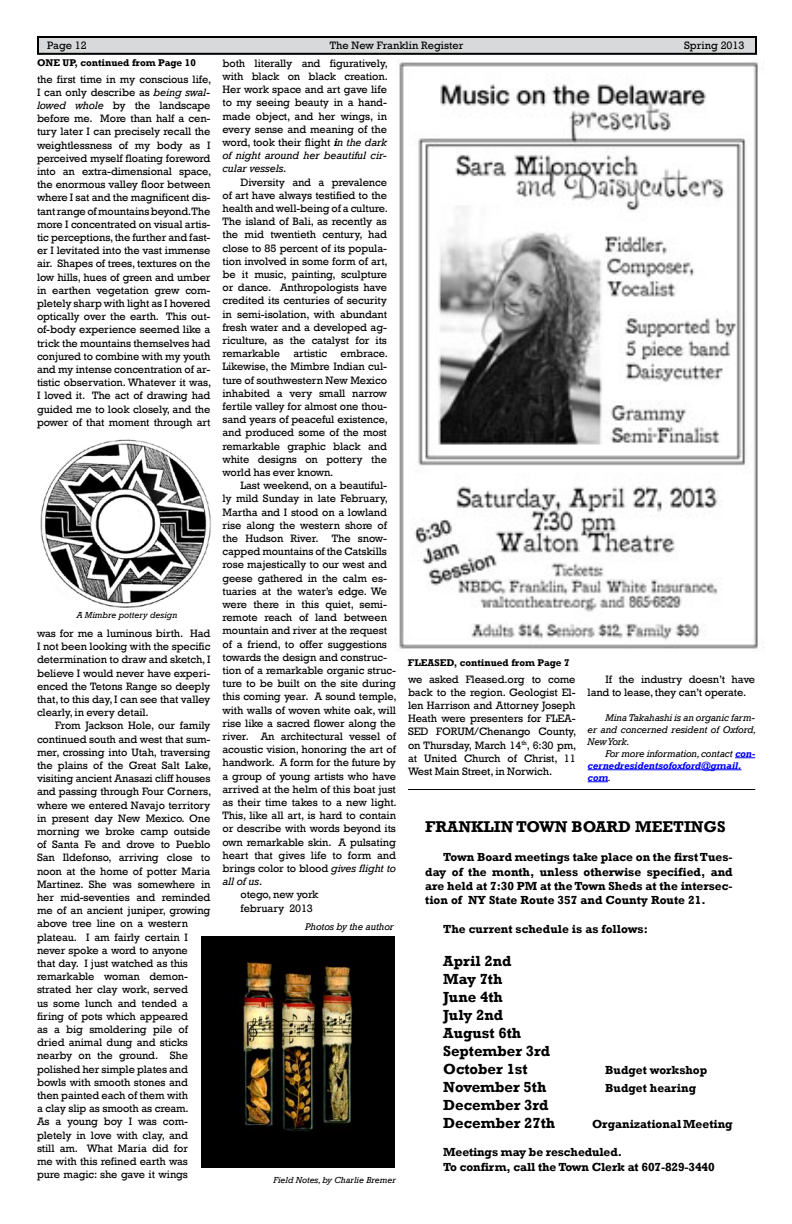
<style>
.page{position:relative;width:792px;height:1224px;background:#fff}
.page>*{position:absolute;margin:0;border:0;box-sizing:border-box;transform-origin:0 0}
.t1{font:700 16px "Rockwell";color:#000}
.t2{font:700 15px/18px "Rockwell";color:#000}
.t3{font:700 12px/14.4px "Rockwell";color:#000;text-align:justify}
.t4{font:11px/13.2px "Rockwell";letter-spacing:-.01em;color:#000;text-align:justify}
.t5{font:italic 11px "Rockwell";letter-spacing:-.01em;color:#000}
.t6{font:italic 10px/12px "Rockwell";letter-spacing:-.01em;color:#000;text-align:justify}
.t7{font:italic 700 10px/12px "Rockwell";letter-spacing:-.01em;color:#00f}
.t8{font:700 10px "Rockwell";color:#000}
.t9{font:italic 9px "Rockwell";color:#000}
.s1{font-style:italic}
.s2{font-weight:700;font-style:italic}
.s3{font-style:normal}
.s4{font-weight:400;color:#000}
</style>
<div class="page">
<div style="left:38px;top:37px;width:718px;height:17px;background:#d7d9da"></div>
<div style="left:37px;top:36px;width:720px;height:19px;border:2px solid #000"></div>
<img style="left:202px;top:936px;width:192px;height:231px">
<img style="left:40px;top:439px;width:171px;height:169px">
<img style="left:399px;top:62px;width:360px;height:587px">
<svg style="left:735px;top:758px;width:20px;height:1px"></svg>
<hr style="left:588px;top:770px;width:154px;height:1px;background:#00f">
<svg style="left:588px;top:782px;width:20px;height:1px"></svg>
<hr style="left:408px;top:789px;width:347px;height:1px;background:#000">
<p class="t4" style="left:47px;top:39px;width:41px">Page 12</p>
<p class="t4" style="left:330px;top:39px;width:135px">The New Franklin Register</p>
<p class="t4" style="left:684px;top:39px;width:62px">Spring 2013</p>
<p class="t8" style="left:37px;top:57px;width:160px">ONE UP, continued from Page 10</p>
<p class="t4" style="left:37px;top:72px;width:176px">the first time in my conscious life, I can only describe as <span class="s1">being swal&shy;lowed whole</span> by the landscape before me. More than half a cen&shy;tury later I can precisely recall the weightlessness of my body as I perceived myself floating foreword into an extra-dimensional space, the enormous valley floor between where I sat and the magnificent dis&shy;tant range of mountains beyond. The more I concentrated on visual artis&shy;tic perceptions, the further and fast&shy;er I levitated into the vast immense air. Shapes of trees, textures on the low hills, hues of green and umber in earthen vegetation grew com&shy;pletely sharp with light as I hovered optically over the earth. This out&shy;of-body experience seemed like a trick the mountains themselves had conjured to combine with my youth and my intense concentration of ar&shy;tistic observation. Whatever it was, I loved it. The act of drawing had guided me to look closely, and the power of that moment through art</p>
<p class="t9" style="left:77px;top:610px;width:102px">A Mimbre pottery design</p>
<p class="t4" style="left:37px;top:627px;width:175px">was for me a luminous birth. Had I not been looking with the specific determination to draw and sketch, I believe I would never have experi&shy;enced the Tetons Range so deeply that, to this day, I can see that valley clearly, in every detail.</p>
<p class="t4" style="left:37px;top:719px;width:176px;text-align:left;text-indent:18px">From Jackson Hole, our family continued south and west that sum&shy;mer, crossing into Utah, traversing the plains of the Great Salt Lake, visiting ancient Anasazi cliff houses and passing through Four Corners, where we entered Navajo territory in present day New Mexico. One morning we broke camp outside of Santa Fe and drove to Pueblo<br>San Ildefonso, arriving close to noon at the home of potter Maria<br>Martinez. She was somewhere in her mid-seventies and reminded me of an ancient juniper, growing above tree line on a western plateau. I am fairly certain I never spoke a word to anyone<br>that day. I just watched as this remarkable woman demon&shy;strated her clay work, served<br>us some lunch and tended a firing of pots which appeared<br>as a big smoldering pile of dried animal dung and sticks nearby on the ground. She polished her simple plates and bowls with smooth stones and then painted each of them with<br>a clay slip as smooth as cream.<br>As a young boy I was com&shy;pletely in love with clay, and<br>still am. What Maria did for<br>me with this refined earth was pure magic: she gave it wings</p>
<p class="t4" style="left:223px;top:57px;width:167px">both literally and figuratively, with black on black creation.<br>Her work space and art gave life to my seeing beauty in a hand&shy;made object, and her wings, in every sense and meaning of the word, took their flight <span class="s2">i</span><span class="s1">n the dark of night around her beautiful cir&shy;cular vessels</span>.</p>
<p class="t4" style="left:223px;top:176px;width:167px;text-indent:18px">Diversity and a prevalence of art have always testified to the health and well-being of a culture.<br>The island of Bali, as recently as the mid twentieth century, had close to 85 percent of its popula&shy;tion involved in some form of art, be it music, painting, sculpture or dance. Anthropologists have credited its centuries of security in semi-isolation, with abundant fresh water and a developed ag&shy;riculture, as the catalyst for its remarkable artistic embrace.<br>Likewise, the Mimbre Indian cul&shy;ture of southwestern New Mexico inhabited a very small narrow fertile valley for almost one thou&shy;sand years of peaceful existence, and produced some of the most remarkable graphic black and white designs on pottery the world has ever known.</p>
<p class="t4" style="left:241px;top:479px;width:148px">Last weekend, on a beautiful-</p>
<p class="t4" style="left:223px;top:492px;width:167px">ly mild Sunday in late February,</p>
<p class="t4" style="left:223px;top:506px;width:166px">Martha and I stood on a lowland</p>
<p class="t4" style="left:223px;top:519px;width:166px">rise along the western shore of</p>
<p class="t4" style="left:223px;top:532px;width:166px">the Hudson River. The snow-</p>
<p class="t4" style="left:223px;top:545px;width:166px">capped mountains of the Catskills</p>
<p class="t4" style="left:223px;top:558px;width:166px">rose majestically to our west and</p>
<p class="t4" style="left:223px;top:572px;width:166px">geese gathered in the calm es-</p>
<p class="t4" style="left:223px;top:585px;width:166px">tuaries at the water’s edge. We</p>
<p class="t4" style="left:223px;top:598px;width:166px">were there in this quiet, semi-</p>
<p class="t4" style="left:223px;top:611px;width:166px">remote reach of land between</p>
<p class="t4" style="left:223px;top:624px;width:166px">mountain and river at the request</p>
<p class="t4" style="left:223px;top:638px;width:166px">of a friend, to offer suggestions</p>
<p class="t4" style="left:223px;top:651px;width:166px">towards the design and construc-</p>
<p class="t4" style="left:223px;top:664px;width:175px">tion of a remarkable organic struc-</p>
<p class="t4" style="left:223px;top:677px;width:175px">ture to be built on the site during</p>
<p class="t4" style="left:223px;top:690px;width:176px">this coming year. A sound temple,</p>
<p class="t4" style="left:223px;top:704px;width:175px">with walls of woven white oak, will</p>
<p class="t4" style="left:223px;top:717px;width:175px">rise like a sacred flower along the</p>
<p class="t4" style="left:223px;top:730px;width:175px">river. An architectural vessel of</p>
<p class="t4" style="left:223px;top:743px;width:175px">acoustic vision, honoring the art of</p>
<p class="t4" style="left:223px;top:756px;width:175px">handwork. A form for the future by</p>
<p class="t4" style="left:223px;top:770px;width:175px">a group of young artists who have</p>
<p class="t4" style="left:223px;top:783px;width:175px">arrived at the helm of this boat just</p>
<p class="t4" style="left:223px;top:796px;width:176px">as their time takes to a new light.</p>
<p class="t4" style="left:223px;top:809px;width:175px">This, like all art, is hard to contain</p>
<p class="t4" style="left:223px;top:822px;width:175px">or describe with words beyond its</p>
<p class="t4" style="left:223px;top:836px;width:175px">own remarkable skin. A pulsating</p>
<p class="t4" style="left:223px;top:849px;width:175px">heart that gives life to form and</p>
<p class="t4" style="left:223px;top:862px;width:175px">brings color to blood <span class="s1">gives flight to</span></p>
<p class="t5" style="left:223px;top:875px;width:41px">all of us<span class="s3">.</span></p>
<p class="t4" style="left:241px;top:888px;width:80px">otego, new york</p>
<p class="t4" style="left:241px;top:902px;width:74px">february 2013</p>
<p class="t6" style="left:305px;top:920px;width:90px">Photos by the author</p>
<p class="t9" style="left:274px;top:1174px;width:124px">Field Notes, by Charlie Bremer</p>
<p class="t8" style="left:408px;top:657px;width:163px">FLEASED, continued from Page 7</p>
<p class="t4" style="left:408px;top:673px;width:170px">we asked Fleased.org to come back to the region. Geologist El&shy;len Harrison and Attorney Joseph Heath were presenters for FLEA-SED FORUM/Chenango County, on Thursday, March 14<sup>th</sup>, 6:30 pm, at United Church of Christ, 11<br>West Main Street, in Norwich.</p>
<p class="t4" style="left:588px;top:673px;width:169px;text-indent:18px">If the industry doesn’t have land to lease, they can’t operate.</p>
<p class="t6" style="left:588px;top:712px;width:170px;text-indent:18px">Mina Takahashi is an organic farm&shy;er and concerned resident of Oxford, New York.</p>
<p class="t7" style="left:588px;top:748px;width:169px;text-indent:18px"><span class="s4">For more information, contact</span> con&shy;cernedresidentsofoxford@gmail. com<span class="s4">.</span></p>
<h1 class="t1" style="left:425px;top:817px;width:302px">FRANKLIN TOWN BOARD MEETINGS</h1>
<p class="t3" style="left:425px;top:850px;width:309px;text-indent:18px">Town Board meetings take place on the first Tues&shy;day of the month, unless otherwise specified, and are held at 7:30 PM at the Town Sheds at the intersec&shy;tion of NY State Route 357 and County Route 21.</p>
<p class="t3" style="left:443px;top:922px;width:206px">The current schedule is as follows:</p>
<h2 class="t2" style="left:443px;top:951px;width:109px">April 2nd<br>May 7th<br>June 4th<br>July 2nd<br>August 6th<br>September 3rd<br>October 1st</h2>
<p class="t3" style="left:605px;top:1062px;width:104px">Budget workshop</p>
<h2 class="t2" style="left:443px;top:1077px;width:105px">November 5th</h2>
<p class="t3" style="left:605px;top:1080px;width:92px">Budget hearing</p>
<h2 class="t2" style="left:443px;top:1095px;width:114px">December 3rd<br>December 27th</h2>
<p class="t3" style="left:592px;top:1116px;width:142px">Organizational Meeting</p>
<p class="t3" style="left:443px;top:1145px;width:273px">Meetings may be rescheduled.<br>To confirm, call the Town Clerk at 607-829-3440</p>
</div>
